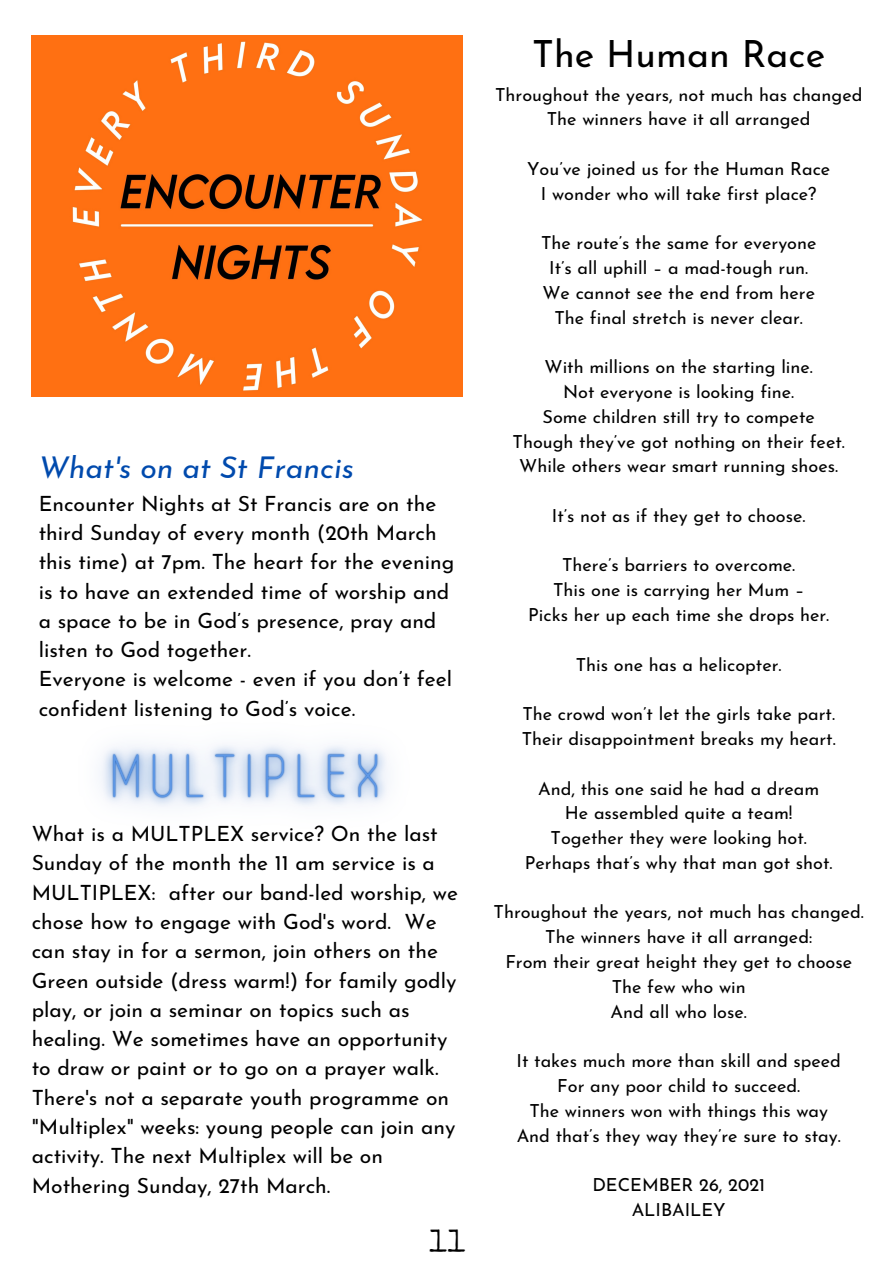
<style>
.page{position:relative;width:894px;height:1264px;background:#fff}
.page>*{position:absolute;margin:0;border:0;box-sizing:border-box;transform-origin:0 0}
.t1{font:37.5px "Josefin Sans";color:#000}
.t2{font:33.15px "Traveling Typewriter";color:#000}
.t3{font:italic 30px "Josefin Sans";color:#004aad}
.t4{font:21px/29.2px "Josefin Sans";color:#000}
.t5{font:18px "Josefin Sans";color:#000}
</style>
<div class="page">
<img style="left:32px;top:36px;width:430px;height:360px">
<img style="left:100px;top:744px;width:287px;height:63px">
<p class="t3" style="left:39px;top:455px;width:317px">What's on at St Francis</p>
<p class="t4" style="left:39px;top:491px;width:417px">Encounter Nights at St Francis are on the third Sunday of every month (20th March this time) at 7pm. The heart for the evening is to have an extended time of worship and a space to be in God’s presence, pray and listen to God together.</p>
<p class="t4" style="left:39px;top:666px;width:415px">Everyone is welcome - even if you don’t feel confident listening to God’s voice.</p>
<p class="t4" style="left:32px;top:821px;width:427px">What is a MULTPLEX service? On the last Sunday of the month the 11 am service is a MULTIPLEX: after our band-led worship, we chose how to engage with God's word. We can stay in for a sermon, join others on the Green outside (dress warm!) for family godly play, or join a seminar on topics such as healing. We sometimes have an opportunity to draw or paint or to go on a prayer walk.<br>There's not a separate youth programme on "Multiplex" weeks: young people can join any activity. The next Multiplex will be on Mothering Sunday, 27th March.</p>
<p class="t2" style="left:428px;top:1218px;width:38px">11</p>
<p class="t1" style="left:532px;top:39px;width:294px">The Human Race</p>
<p class="t5" style="left:495px;top:87px;width:369px">Throughout the years, not much has changed</p>
<p class="t5" style="left:546px;top:112px;width:265px">The winners have it all arranged</p>
<p class="t5" style="left:527px;top:161px;width:304px">You’ve joined us for the Human Race</p>
<p class="t5" style="left:540px;top:186px;width:277px">I wonder who will take first place?</p>
<p class="t5" style="left:541px;top:236px;width:277px">The route’s the same for everyone</p>
<p class="t5" style="left:549px;top:260px;width:260px">It’s all uphill – a mad-tough run.</p>
<p class="t5" style="left:542px;top:285px;width:274px">We cannot see the end from here</p>
<p class="t5" style="left:554px;top:310px;width:250px">The final stretch is never clear.</p>
<p class="t5" style="left:544px;top:360px;width:270px">With millions on the starting line.</p>
<p class="t5" style="left:563px;top:384px;width:232px">Not everyone is looking fine.</p>
<p class="t5" style="left:542px;top:409px;width:274px">Some children still try to compete</p>
<p class="t5" style="left:512px;top:434px;width:334px">Though they’ve got nothing on their feet.</p>
<p class="t5" style="left:519px;top:459px;width:320px">While others wear smart running shoes.</p>
<p class="t5" style="left:551px;top:508px;width:255px">It’s not as if they get to choose.</p>
<p class="t5" style="left:562px;top:558px;width:235px">There’s barriers to overcome.</p>
<p class="t5" style="left:553px;top:582px;width:253px">This one is carrying her Mum –</p>
<p class="t5" style="left:528px;top:607px;width:302px">Picks her up each time she drops her.</p>
<p class="t5" style="left:575px;top:657px;width:207px">This one has a helicopter.</p>
<p class="t5" style="left:522px;top:706px;width:314px">The crowd won’t let the girls take part.</p>
<p class="t5" style="left:521px;top:731px;width:315px">Their disappointment breaks my heart.</p>
<p class="t5" style="left:538px;top:781px;width:282px">And, this one said he had a dream</p>
<p class="t5" style="left:564px;top:805px;width:229px">He assembled quite a team!</p>
<p class="t5" style="left:550px;top:830px;width:258px">Together they were looking hot.</p>
<p class="t5" style="left:524px;top:855px;width:309px">Perhaps that’s why that man got shot.</p>
<p class="t5" style="left:493px;top:905px;width:372px">Throughout the years, not much has changed.</p>
<p class="t5" style="left:545px;top:929px;width:268px">The winners have it all arranged:</p>
<p class="t5" style="left:505px;top:954px;width:348px">From their great height they get to choose</p>
<p class="t5" style="left:611px;top:979px;width:135px">The few who win</p>
<p class="t5" style="left:610px;top:1004px;width:138px">And all who lose.</p>
<p class="t5" style="left:516px;top:1053px;width:326px">It takes much more than skill and speed</p>
<p class="t5" style="left:557px;top:1078px;width:244px">For any poor child to succeed.</p>
<p class="t5" style="left:529px;top:1103px;width:300px">The winners won with things this way</p>
<p class="t5" style="left:516px;top:1127px;width:325px">And that’s they way they’re sure to stay.</p>
<p class="t5" style="left:592px;top:1177px;width:174px">DECEMBER 26, 2021</p>
<p class="t5" style="left:631px;top:1202px;width:96px">ALIBAILEY</p>
</div>
